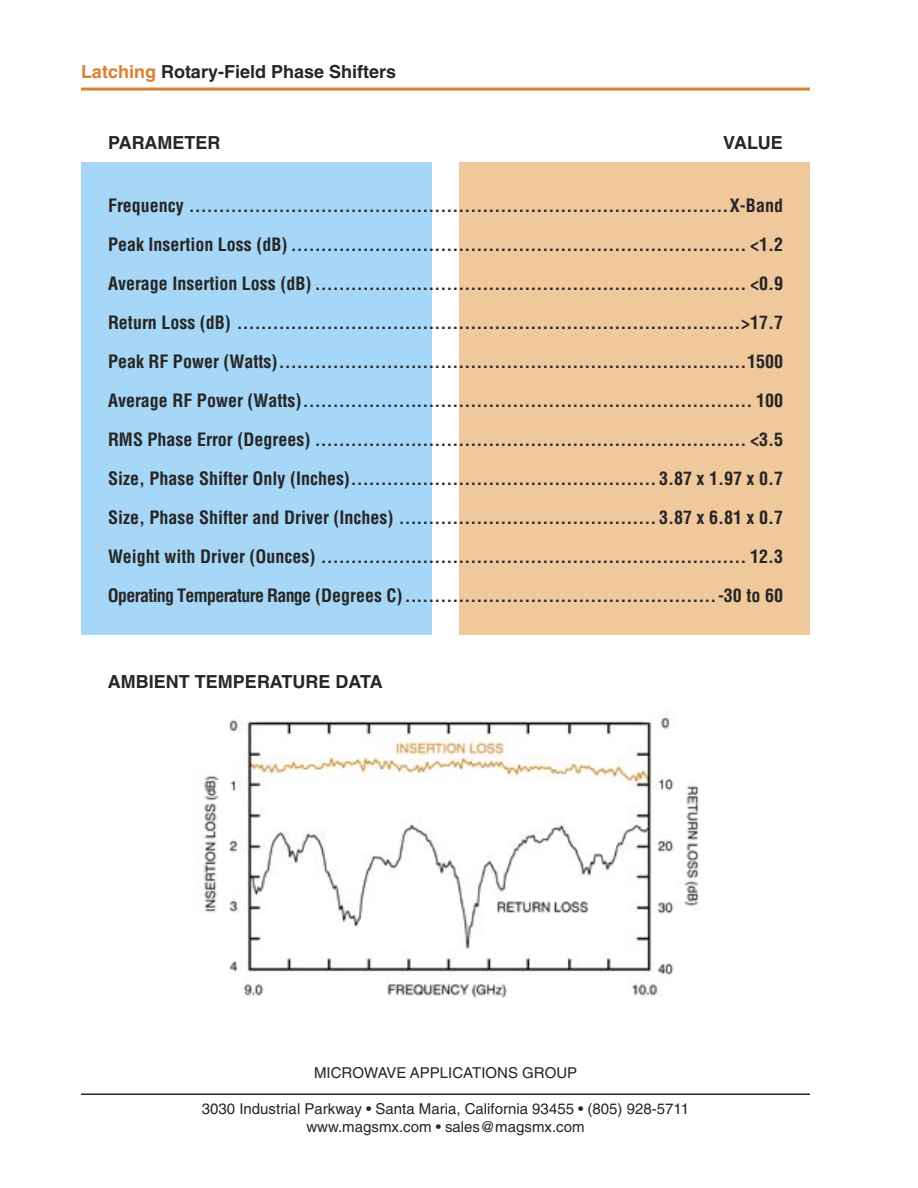
<style>
.page{position:relative;width:918px;height:1188px;background:#fff}
.page>*{position:absolute;margin:0;border:0;box-sizing:border-box;transform-origin:0 0}
.t1{font:700 condensed 18px/39px "Helvetica";letter-spacing:-.04em;color:#272525;text-align:justify}
.t2{font:700 18px "Helvetica";color:#272525}
.t3{font:15px/18px "Helvetica";color:#272525;text-align:center}
.s1{color:#db812e}
</style>
<div class="page">
<hr style="left:81px;top:1094px;width:729px;height:1px;background:#272525">
<hr style="left:81px;top:88px;width:729px;height:3px;background:#db812e">
<div style="left:459px;top:162px;width:351px;height:472px;background:#efc89c"></div>
<div style="left:81px;top:162px;width:351px;height:472px;background:#a6d7f6"></div>
<img style="left:204px;top:715px;width:495px;height:283px">
<p class="t2" style="left:81px;top:60px;width:317px"><span class="s1">Latching</span> Rotary-Field Phase Shifters</p>
<p class="t2" style="left:108px;top:132px;width:114px">PARAMETER</p>
<p class="t2" style="left:723px;top:132px;width:61px">VALUE</p>
<p class="t1" style="left:108px;top:185px;width:677px">Frequency ..........................................................................................X-Band Peak Insertion Loss (dB) ............................................................................ &lt;1.2<br>Average Insertion Loss (dB) ........................................................................ &lt;0.9<br>Return Loss (dB) ....................................................................................&gt;17.7<br>Peak RF Power (Watts) ..............................................................................1500<br>Average RF Power (Watts) ........................................................................... 100<br>RMS Phase Error (Degrees) ........................................................................ &lt;3.5<br>Size, Phase Shifter Only (Inches) ................................................... 3.87 x 1.97 x 0.7<br>Size, Phase Shifter and Driver (Inches) ........................................... 3.87 x 6.81 x 0.7<br>Weight with Driver (Ounces) ....................................................................... 12.3<br>Operating Temperature Range (Degrees C) ....................................................-30 to 60</p>
<p class="t2" style="left:108px;top:671px;width:276px">AMBIENT TEMPERATURE DATA</p>
<p class="t3" style="left:314px;top:1064px;width:265px">MICROWAVE APPLICATIONS GROUP</p>
<p class="t3" style="left:202px;top:1100px;width:489px">3030 Industrial Parkway • Santa Maria, California 93455 • (805) 928-5711 www.magsmx.com • sales@magsmx.com</p>
</div>
